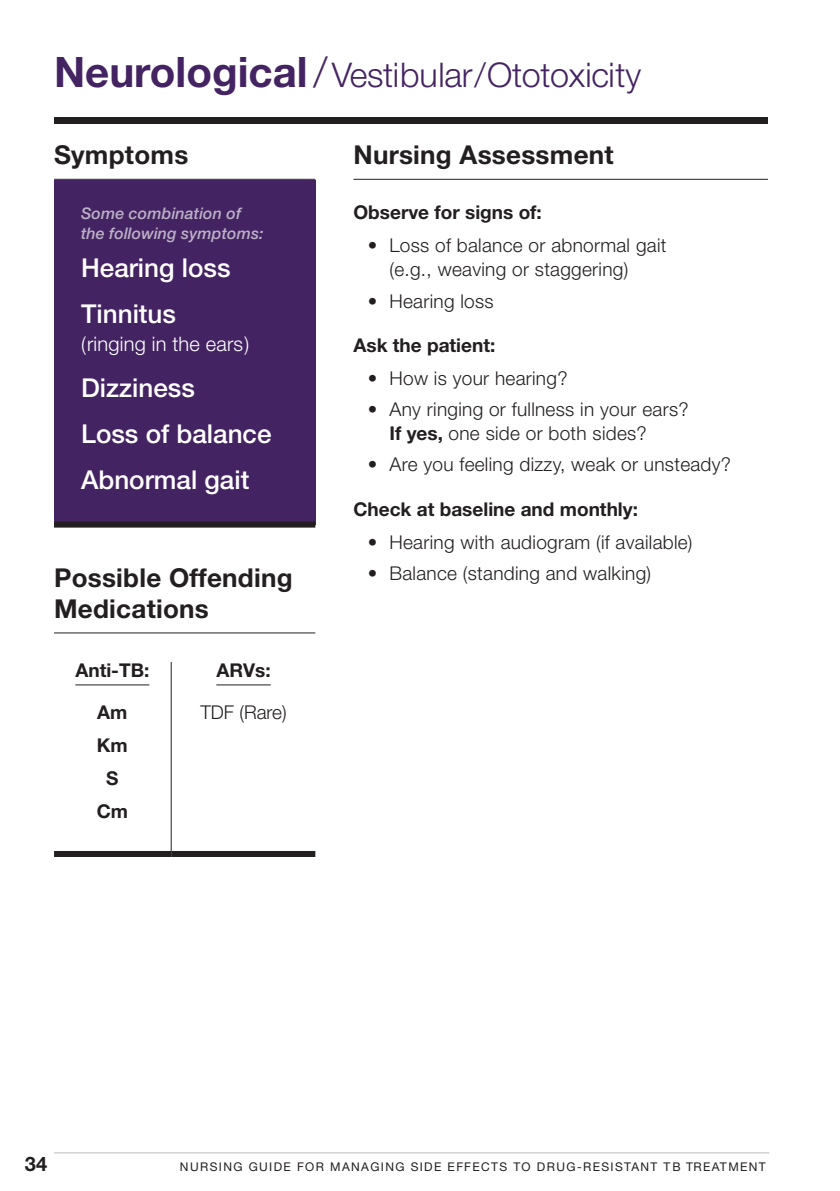
<style>
.page{position:relative;width:840px;height:1191px;background:#fff}
.page>*{position:absolute;margin:0;border:0;box-sizing:border-box;transform-origin:0 0}
.toxicity_-_header{font:300 34px "Helvetica Neue";letter-spacing:-.01em;color:#442362}
.category_title{font:700 26px/31.2px "Helvetica Neue";letter-spacing:.01em;color:#231f20}
.symptoms{font:500 26px "Helvetica Neue";color:#fff}
.symptoms-2{font:300 20px "Helvetica Neue";letter-spacing:.01em;color:#fff}
.t1{font:700 20px "Helvetica Neue";color:#231f20}
.bullet{font:300 19px/24px "Helvetica Neue";letter-spacing:.015em;color:#231f20}
.category_-_subtitle{font:700 19px "Helvetica Neue";color:#231f20}
.body{font:700 19px "Helvetica Neue";color:#231f20}
.offending_med{font:300 19px "Helvetica Neue";color:#231f20}
.offending_med-2{font:700 19px "Helvetica Neue";color:#231f20}
.Some_combo{font:italic 500 16px/20px "Helvetica Neue";letter-spacing:.005em;color:#bcb1c6}
.t2{font:12px "Helvetica Neue";letter-spacing:.115em;color:#231f20}
.s1{font-weight:700;font-size:42px}
.s2{font-size:42px}
.s3{font-weight:700}
</style>
<div class="page">
<div style="left:54px;top:117px;width:713px;height:6px;background:#231f20"></div>
<hr style="left:54px;top:179px;width:261px;height:1px;background:#231f20">
<hr style="left:54px;top:632px;width:261px;height:1px;background:#231f20">
<div style="left:54px;top:180px;width:261px;height:344px;background:#442362"></div>
<div style="left:54px;top:521px;width:261px;height:6px;background:#231f20"></div>
<hr style="left:170px;top:662px;width:2px;height:189px;background:#231f20">
<div style="left:54px;top:851px;width:117px;height:6px;background:#231f20"></div>
<div style="left:171px;top:851px;width:144px;height:6px;background:#231f20"></div>
<hr style="left:75px;top:684px;width:74px;height:1px;background:#231f20">
<hr style="left:216px;top:684px;width:54px;height:1px;background:#231f20">
<hr style="left:353px;top:179px;width:414px;height:1px;background:#231f20">
<hr style="left:54px;top:1152px;width:714px;height:1px;background:#bcbdc0">
<p class="toxicity_-_header" style="left:54px;top:54px;width:588px"><span class="s1">Neurological</span><span class="s2">/</span>Vestibular/Ototoxicity</p>
<p class="category_title" style="left:54px;top:139px;width:136px">Symptoms</p>
<p class="Some_combo" style="left:81px;top:204px;width:184px">Some combination of the following symptoms:</p>
<p class="symptoms" style="left:81px;top:252px;width:151px">Hearing loss</p>
<p class="symptoms" style="left:81px;top:298px;width:96px">Tinnitus</p>
<p class="symptoms-2" style="left:81px;top:331px;width:169px">(ringing in the ears)</p>
<p class="symptoms" style="left:81px;top:372px;width:115px">Dizziness</p>
<p class="symptoms" style="left:81px;top:418px;width:192px">Loss of balance</p>
<p class="symptoms" style="left:81px;top:464px;width:170px">Abnormal gait</p>
<p class="category_title" style="left:54px;top:561px;width:240px">Possible Offending<br>Medications</p>
<p class="body" style="left:75px;top:658px;width:75px">Anti-TB:</p>
<p class="offending_med-2" style="left:97px;top:700px;width:32px">Am</p>
<p class="offending_med-2" style="left:97px;top:733px;width:32px">Km</p>
<p class="offending_med-2" style="left:106px;top:766px;width:14px">S</p>
<p class="offending_med-2" style="left:97px;top:799px;width:33px">Cm</p>
<p class="body" style="left:216px;top:658px;width:56px">ARVs:</p>
<p class="offending_med" style="left:200px;top:700px;width:88px">TDF (Rare)</p>
<p class="category_title" style="left:353px;top:139px;width:262px">Nursing Assessment</p>
<p class="category_-_subtitle" style="left:353px;top:201px;width:190px">Observe for signs of:</p>
<p class="bullet" style="left:389px;top:233px;width:278px;text-indent:-22px">• Loss of balance or abnormal gait (e.g., weaving or staggering)</p>
<p class="bullet" style="left:367px;top:288px;width:127px">• Hearing loss</p>
<p class="category_-_subtitle" style="left:353px;top:333px;width:143px">Ask the patient:</p>
<p class="bullet" style="left:367px;top:366px;width:201px">• How is your hearing?</p>
<p class="bullet" style="left:389px;top:397px;width:300px;text-indent:-22px">• Any ringing or fullness in your ears?<br><span class="s3">If yes,</span> one side or both sides?</p>
<p class="bullet" style="left:367px;top:452px;width:364px">• Are you feeling dizzy, weak or unsteady?</p>
<p class="category_-_subtitle" style="left:353px;top:497px;width:286px">Check at baseline and monthly:</p>
<p class="bullet" style="left:367px;top:529px;width:326px">• Hearing with audiogram (if available)</p>
<p class="bullet" style="left:367px;top:560px;width:284px">• Balance (standing and walking)</p>
<p class="t1" style="left:25px;top:1151px;width:24px">34</p>
<p class="t2" style="left:180px;top:1160px;width:587px">NURSING GUIDE FOR MANAGING SIDE EFFECTS TO DRUG-RESISTANT TB TREATMENT</p>
</div>
